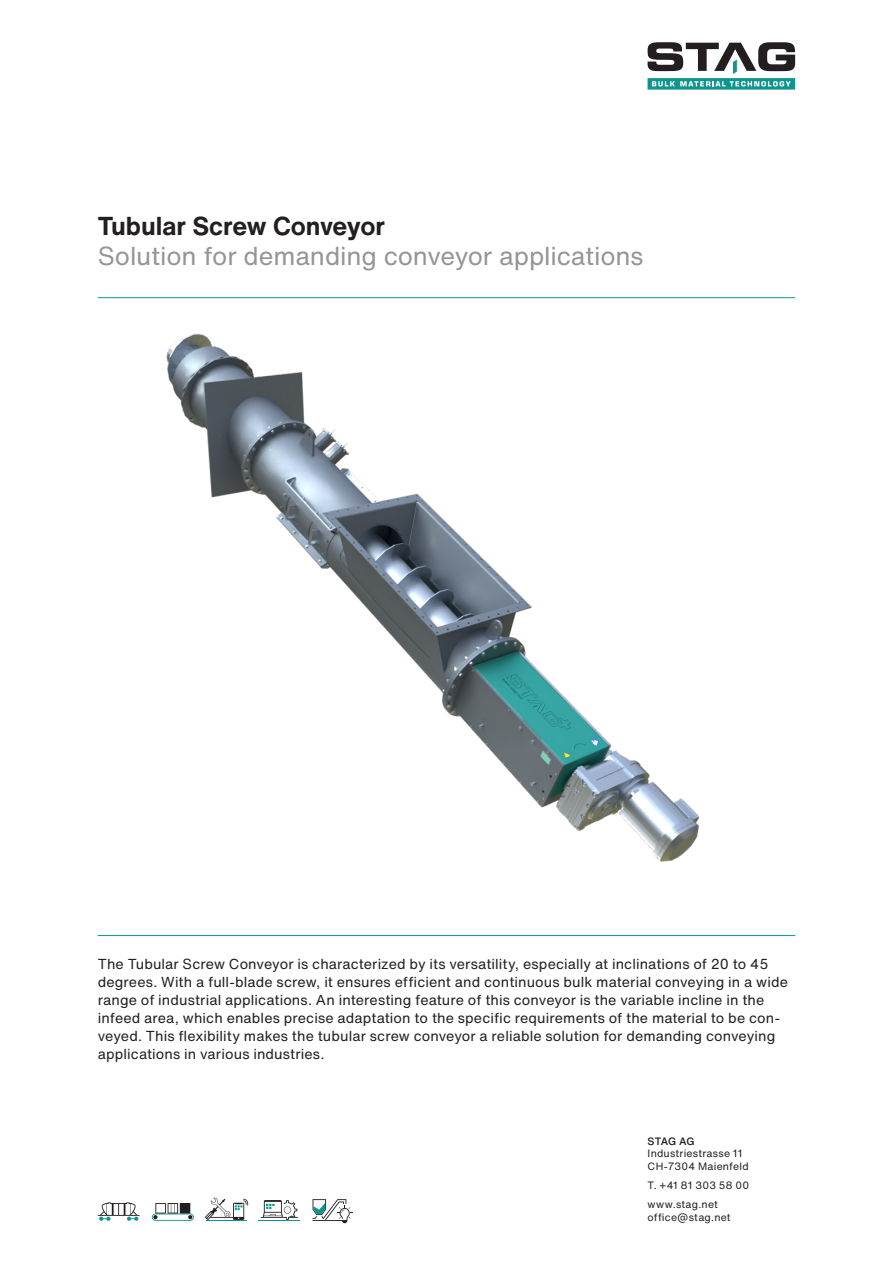
<style>
.page{position:relative;width:893px;height:1263px;background:#fff}
.page>*{position:absolute;margin:0;border:0;box-sizing:border-box;transform-origin:0 0}
._17_---_Untertitel{font:25.5px "Helvetica Now Text";letter-spacing:-.005em;color:#939598}
._17_---_Haupttitel{font:700 25.5px "Helvetica Now Text";letter-spacing:-.005em;color:#231f20}
._9_5_---_Text{font:14.25px/18px "Helvetica Now Text";letter-spacing:.01em;color:#231f20}
.t1{font:10.5px/12.8px "Helvetica Now Text";letter-spacing:.02em;color:#231f20}
.t2{font:500 10.5px "Helvetica Now Text";letter-spacing:-.01em;color:#231f20}
</style>
<div class="page">
<svg style="left:648px;top:42px;width:147px;height:32px"></svg>
<div style="left:648px;top:78px;width:147px;height:12px;background:#0e9590"></div>
<svg style="left:652px;top:81px;width:139px;height:5px"></svg>
<svg style="left:98px;top:1202px;width:42px;height:19px"></svg>
<svg style="left:152px;top:1203px;width:42px;height:18px"></svg>
<hr style="left:259px;top:1220px;width:41px;height:1px;background:#0e9590">
<svg style="left:261px;top:1200px;width:37px;height:20px"></svg>
<hr style="left:206px;top:1220px;width:40px;height:1px;background:#0e9590">
<svg style="left:205px;top:1198px;width:43px;height:22px"></svg>
<svg style="left:312px;top:1199px;width:40px;height:24px"></svg>
<img style="left:166px;top:333px;width:534px;height:529px">
<hr style="left:98px;top:935px;width:697px;height:1px;background:#0e9590">
<hr style="left:98px;top:297px;width:697px;height:1px;background:#0e9590">
<p class="_17_---_Haupttitel" style="left:98px;top:207px;width:289px">Tubular Screw Conveyor</p>
<p class="_17_---_Untertitel" style="left:98px;top:237px;width:547px">Solution for demanding conveyor applications</p>
<p class="_9_5_---_Text" style="left:98px;top:955px;width:692px">The Tubular Screw Conveyor is characterized by its versatility, especially at inclinations of 20 to 45 degrees. With a full-blade screw, it ensures efficient and continuous bulk material conveying in a wide range of industrial applications. An interesting feature of this conveyor is the variable incline in the infeed area, which enables precise adaptation to the specific requirements of the material to be con&shy;veyed. This flexibility makes the tubular screw conveyor a reliable solution for demanding conveying applications in various industries.</p>
<p class="t2" style="left:648px;top:1133px;width:49px">STAG AG</p>
<p class="t1" style="left:648px;top:1147px;width:103px">Industriestrasse 11<br>CH-7304 Maienfeld</p>
<p class="t1" style="left:648px;top:1175px;width:103px;line-height:19.2px">T. +41 81 303 58 00 www.stag.net</p>
<p class="t1" style="left:648px;top:1211px;width:85px">office@stag.net</p>
</div>
